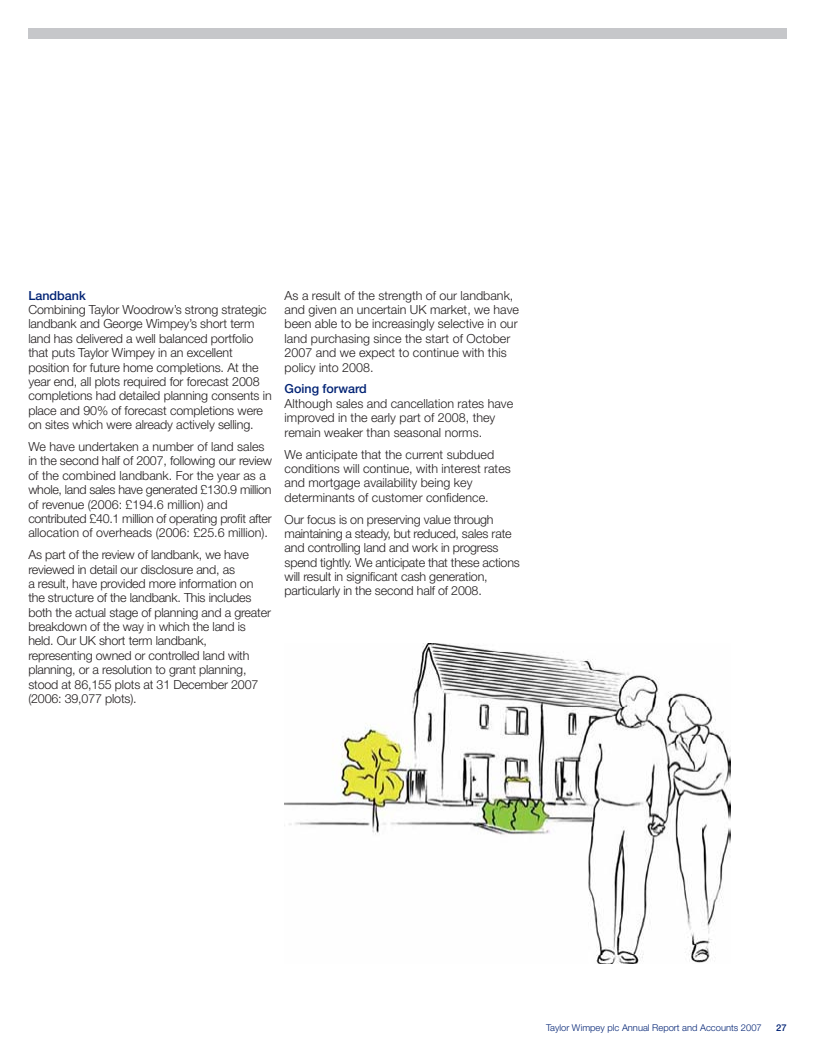
<style>
.page{position:relative;width:815px;height:1053px;background:#fff}
.page>*{position:absolute;margin:0;border:0;box-sizing:border-box;transform-origin:0 0}
.t1{font:300 12.5px/14.4px "Helvetica Neue LT Std";letter-spacing:-.01em;color:#231f20}
.t2{font:300 9.38px "Helvetica Neue LT Std";color:#002274}
.t3{font:500 9.38px "Helvetica Neue LT Std";color:#002274}
.s1{font-weight:500;color:#002274}
</style>
<div class="page">
<img style="left:285px;top:643px;width:446px;height:320px">
<div style="left:28px;top:28px;width:759px;height:11px;background:#c6c7ca"></div>
<p class="t1" style="left:28px;top:289px;width:245px"><span class="s1">Landbank<br></span>Combining Taylor Woodrow’s strong strategic landbank and George Wimpey’s short term land has delivered a well balanced portfolio that puts Taylor Wimpey in an excellent position for future home completions. At the year end, all plots required for forecast 2008 completions had detailed planning consents in place and 90% of forecast completions were on sites which were already actively selling.</p>
<p class="t1" style="left:28px;top:440px;width:245px">We have undertaken a number of land sales in the second half of 2007, following our review of the combined landbank. For the year as a whole, land sales have generated £130.9 million of revenue (2006: £194.6 million) and contributed £40.1 million of operating profit after allocation of overheads (2006: £25.6 million).</p>
<p class="t1" style="left:28px;top:548px;width:244px">As part of the review of landbank, we have reviewed in detail our disclosure and, as<br>a result, have provided more information on the structure of the landbank. This includes both the actual stage of planning and a greater breakdown of the way in which the land is held. Our UK short term landbank, representing owned or controlled land with planning, or a resolution to grant planning, stood at 86,155 plots at 31 December 2007 (2006: 39,077 plots).</p>
<p class="t1" style="left:285px;top:289px;width:236px">As a result of the strength of our landbank, and given an uncertain UK market, we have been able to be increasingly selective in our land purchasing since the start of October 2007 and we expect to continue with this policy into 2008.</p>
<p class="t1" style="left:285px;top:383px;width:230px"><span class="s1">Going forward<br></span>Although sales and cancellation rates have improved in the early part of 2008, they remain weaker than seasonal norms.</p>
<p class="t1" style="left:285px;top:448px;width:228px">We anticipate that the current subdued conditions will continue, with interest rates and mortgage availability being key determinants of customer confidence.</p>
<p class="t1" style="left:285px;top:513px;width:237px">Our focus is on preserving value through maintaining a steady, but reduced, sales rate and controlling land and work in progress spend tightly. We anticipate that these actions will result in significant cash generation, particularly in the second half of 2008.</p>
<p class="t2" style="left:546px;top:1024px;width:217px">Taylor Wimpey plc Annual Report and Accounts 2007</p>
<p class="t3" style="left:776px;top:1024px;width:12px">27</p>
</div>
